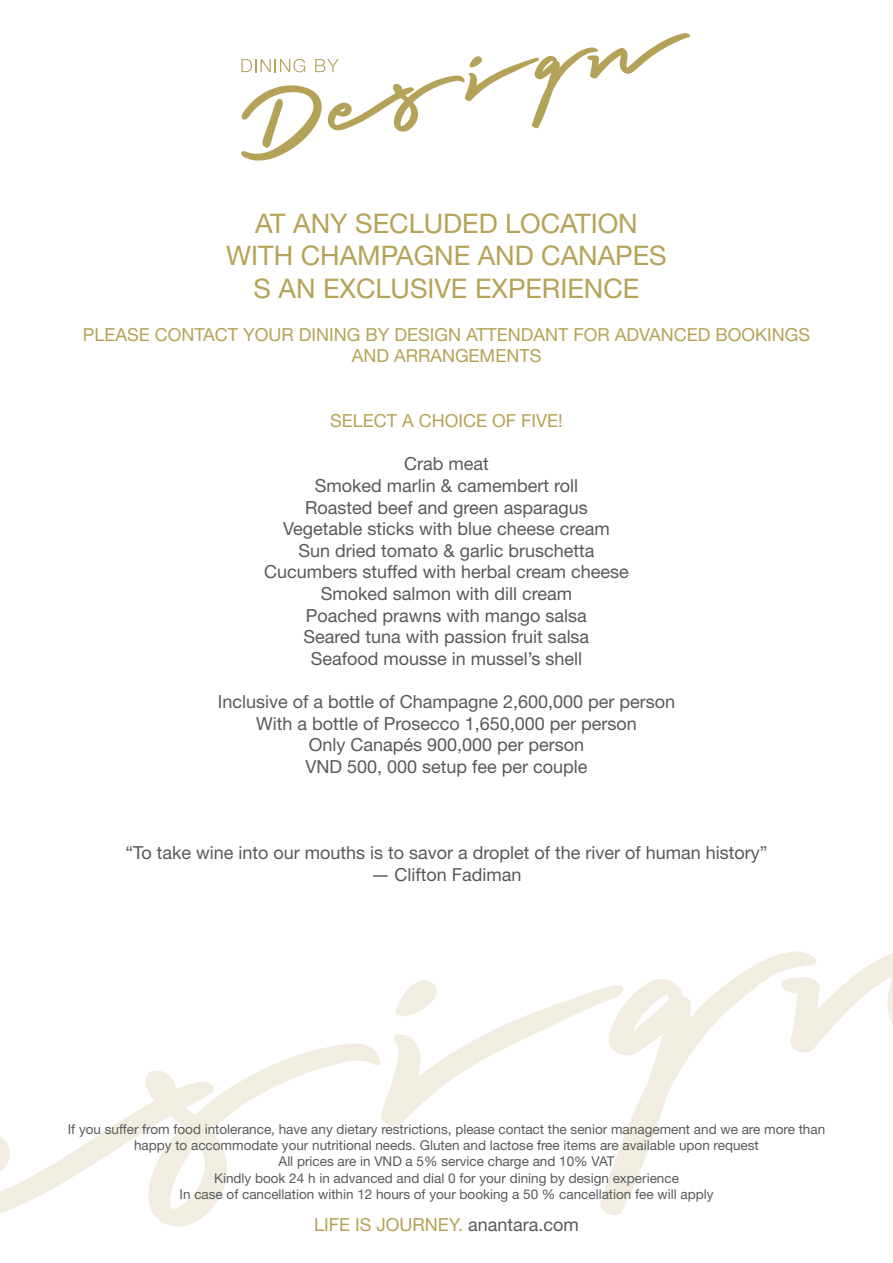
<style>
.page{position:relative;width:893px;height:1263px;background:#fff}
.page>*{position:absolute;margin:0;border:0;box-sizing:border-box;transform-origin:0 0}
.t1{font:27px/32.4px "Helvetica Neue";color:#b5a357;text-align:center}
.t2{font:18px/21.6px "Helvetica Neue";color:#58595b;text-align:center}
.t3{font:18px/21.6px "Helvetica Neue";color:#b5a357;text-align:center}
.t4{font:18px "Helvetica Neue";color:#b3a258}
.t5{font:13.5px/16.2px "Helvetica Neue";color:#58595b;text-align:center}
.s1{color:#58595b}
</style>
<div class="page">
<svg style="left:0;top:980px;width:600px;height:247px"></svg>
<svg style="left:600px;top:954px;width:180px;height:261px"></svg>
<svg style="left:780px;top:951px;width:113px;height:102px"></svg>
<svg style="left:241px;top:33px;width:449px;height:128px"></svg>
<h1 class="t1" style="left:226px;top:208px;width:442px">AT ANY SECLUDED LOCATION<br>WITH CHAMPAGNE AND CANAPES<br>S AN EXCLUSIVE EXPERIENCE</h1>
<p class="t3" style="left:83px;top:325px;width:729px">PLEASE CONTACT YOUR DINING BY DESIGN ATTENDANT FOR ADVANCED BOOKINGS<br>AND ARRANGEMENTS</p>
<p class="t3" style="left:330px;top:411px;width:234px">SELECT A CHOICE OF FIVE!</p>
<p class="t2" style="left:264px;top:454px;width:366px">Crab meat<br>Smoked marlin &amp; camembert roll<br>Roasted beef and green asparagus<br>Vegetable sticks with blue cheese cream<br>Sun dried tomato &amp; garlic bruschetta<br>Cucumbers stuffed with herbal cream cheese<br>Smoked salmon with dill cream<br>Poached prawns with mango salsa<br>Seared tuna with passion fruit salsa<br>Seafood mousse in mussel’s shell</p>
<p class="t2" style="left:218px;top:692px;width:459px">Inclusive of a bottle of Champagne 2,600,000 per person With a bottle of Prosecco 1,650,000 per person<br>Only Canapés 900,000 per person<br>VND 500, 000 setup fee per couple</p>
<p class="t2" style="left:125px;top:843px;width:644px">“To take wine into our mouths is to savor a droplet of the river of human history” ― Clifton Fadiman</p>
<p class="t5" style="left:68px;top:1122px;width:759px">If you suffer from food intolerance, have any dietary restrictions, please contact the senior management and we are more than happy to accommodate your nutritional needs. Gluten and lactose free items are available upon request<br>All prices are in VND a 5% service charge and 10% VAT<br>Kindly book 24 h in advanced and dial 0 for your dining by design experience<br>In case of cancellation within 12 hours of your booking a 50 % cancellation fee will apply</p>
<p class="t4" style="left:314px;top:1212px;width:266px">LIFE IS JOURNEY. <span class="s1">anantara.com</span></p>
</div>
